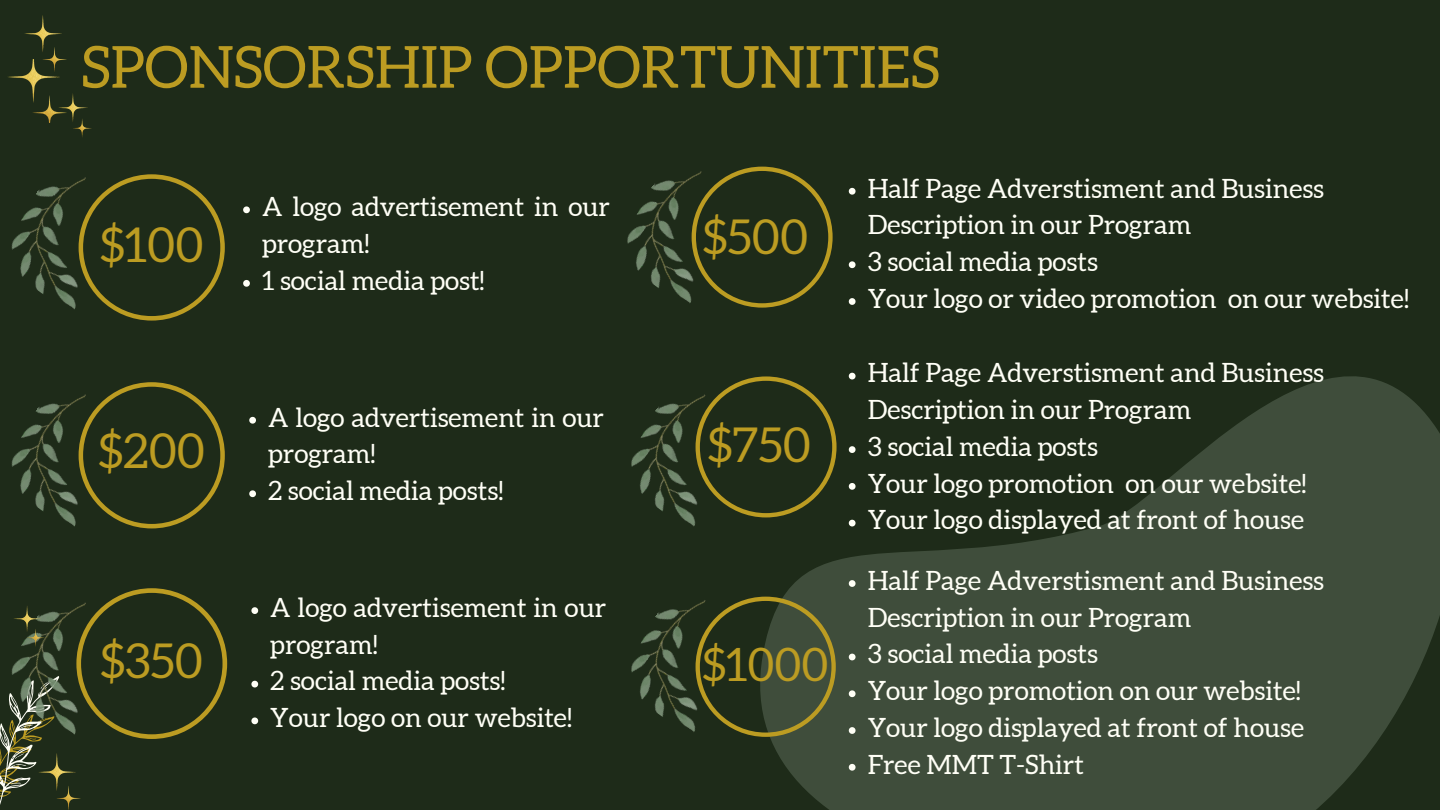
<style>
.page{position:relative;width:1440px;height:810px;background:#1e2b19}
.page>*{position:absolute;margin:0;border:0;box-sizing:border-box;transform-origin:0 0}
.t1{font:58px "Aleo";color:#bc9c22}
.t2{font:48px "Aleo";color:#bc9c22}
.t3{font:46px "Aleo";color:#bc9c22}
.t4{font:26.6px/36.8px "Aleo";color:#fffff6}
</style>
<div class="page">
<svg style="left:0;top:739px;width:57px;height:66px"></svg>
<svg style="left:122px;top:174px;width:103px;height:147px"></svg>
<svg style="left:140px;top:588px;width:87px;height:151px"></svg>
<svg style="left:140px;top:382px;width:85px;height:146px"></svg>
<svg style="left:756px;top:167px;width:71px;height:41px"></svg>
<svg style="left:756px;top:208px;width:684px;height:602px;fill:#3f4d37"></svg>
<svg style="left:760px;top:376px;width:77px;height:141px"></svg>
<svg style="left:760px;top:597px;width:76px;height:140px;background:#475136"></svg>
<img style="left:627px;top:167px;width:129px;height:141px">
<img style="left:631px;top:376px;width:129px;height:155px">
<img style="left:0;top:589px;width:140px;height:150px">
<img style="left:11px;top:383px;width:129px;height:145px">
<img style="left:11px;top:174px;width:129px;height:140px">
<img style="left:631px;top:582px;width:129px;height:155px">
<img style="left:25px;top:15px;width:42px;height:45px">
<img style="left:38px;top:754px;width:42px;height:56px">
<img style="left:14px;top:606px;width:30px;height:41px">
<img style="left:66px;top:94px;width:25px;height:43px">
<img style="left:8px;top:60px;width:58px;height:62px">
<svg style="left:243px;top:206px;width:7px;height:7px"></svg>
<svg style="left:243px;top:280px;width:7px;height:7px"></svg>
<svg style="left:249px;top:417px;width:7px;height:7px"></svg>
<svg style="left:249px;top:490px;width:7px;height:7px"></svg>
<svg style="left:251px;top:607px;width:7px;height:7px"></svg>
<svg style="left:251px;top:681px;width:7px;height:6px"></svg>
<svg style="left:251px;top:717px;width:7px;height:7px"></svg>
<svg style="left:849px;top:188px;width:7px;height:7px"></svg>
<svg style="left:849px;top:261px;width:7px;height:7px"></svg>
<svg style="left:849px;top:298px;width:7px;height:7px"></svg>
<svg style="left:849px;top:373px;width:7px;height:6px"></svg>
<svg style="left:849px;top:446px;width:7px;height:7px"></svg>
<svg style="left:849px;top:483px;width:7px;height:7px"></svg>
<svg style="left:849px;top:520px;width:7px;height:6px"></svg>
<svg style="left:849px;top:580px;width:7px;height:7px"></svg>
<svg style="left:849px;top:654px;width:7px;height:6px"></svg>
<svg style="left:849px;top:690px;width:7px;height:7px"></svg>
<svg style="left:849px;top:727px;width:7px;height:7px"></svg>
<svg style="left:849px;top:764px;width:7px;height:7px"></svg>
<p class="t1" style="left:81px;top:41px;width:860px">SPONSORSHIP OPPORTUNITIES</p>
<p class="t2" style="left:100px;top:224px;width:105px">$100</p>
<p class="t2" style="left:99px;top:429px;width:108px">$200</p>
<p class="t2" style="left:100px;top:639px;width:104px">$350</p>
<p class="t4" style="left:262px;top:190px;width:349px">A logo advertisement in our program!</p>
<p class="t4" style="left:262px;top:263px;width:224px">1 social media post!</p>
<p class="t4" style="left:268px;top:400px;width:337px">A logo advertisement in our program!</p>
<p class="t4" style="left:268px;top:474px;width:237px">2 social media posts!</p>
<p class="t4" style="left:270px;top:590px;width:337px">A logo advertisement in our program!</p>
<p class="t4" style="left:270px;top:664px;width:237px">2 social media posts!</p>
<p class="t4" style="left:270px;top:701px;width:303px">Your logo on our website!</p>
<p class="t2" style="left:703px;top:215px;width:107px">$500</p>
<p class="t2" style="left:708px;top:423px;width:105px">$750</p>
<p class="t3" style="left:702px;top:643px;width:128px">$1000</p>
<p class="t4" style="left:868px;top:171px;width:458px">Half Page Adverstisment and Business<br>Description in our Program</p>
<p class="t4" style="left:868px;top:245px;width:232px">3 social media posts</p>
<p class="t4" style="left:868px;top:281px;width:543px">Your logo or video promotion on our website!</p>
<p class="t4" style="left:868px;top:356px;width:458px">Half Page Adverstisment and Business<br>Description in our Program</p>
<p class="t4" style="left:868px;top:429px;width:232px">3 social media posts</p>
<p class="t4" style="left:868px;top:466px;width:441px">Your logo promotion on our website!</p>
<p class="t4" style="left:868px;top:503px;width:438px">Your logo displayed at front of house</p>
<p class="t4" style="left:868px;top:563px;width:458px">Half Page Adverstisment and Business<br>Description in our Program</p>
<p class="t4" style="left:868px;top:637px;width:232px">3 social media posts</p>
<p class="t4" style="left:868px;top:674px;width:435px">Your logo promotion on our website!</p>
<p class="t4" style="left:868px;top:710px;width:438px">Your logo displayed at front of house</p>
<p class="t4" style="left:868px;top:747px;width:218px">Free MMT T-Shirt</p>
</div>
